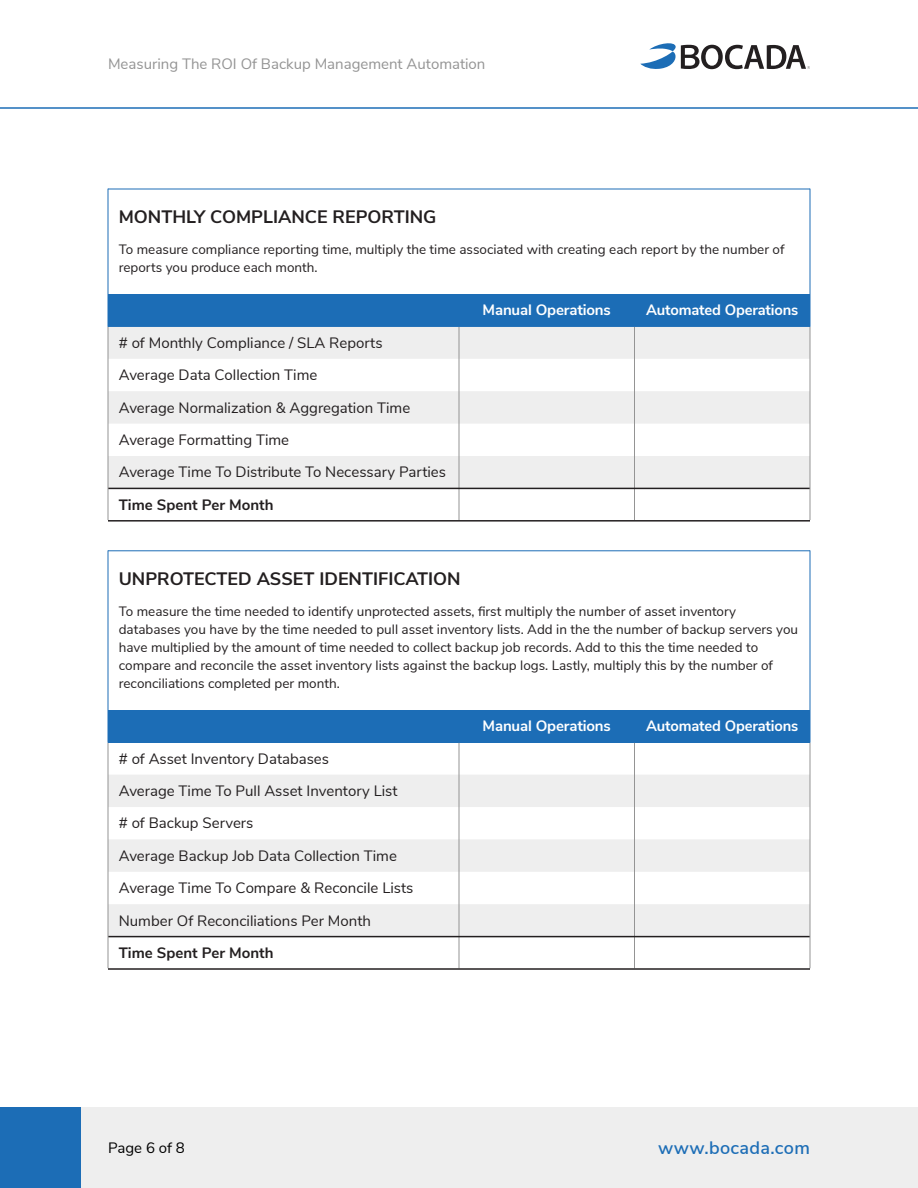
<style>
.page{position:relative;width:918px;height:1188px;background:#fff}
.page>*{position:absolute;margin:0;border:0;box-sizing:border-box;transform-origin:0 0}
.t1{font:700 18px "Nunito Sans";color:#231f20}
.t2{font:600 18px "Nunito Sans";letter-spacing:.02em;color:#1c6db6}
.t3{font:15px/32.4px "Nunito Sans";color:#231f20}
.t4{font:700 15px "Nunito Sans";letter-spacing:-.01em;color:#fff}
.t5{font:15px "Nunito Sans";color:#949494}
.t6{font:700 15px "Nunito Sans";color:#231f20}
.t7{font:15px "Nunito Sans";color:#000}
.t8{font:13.5px/18px "Nunito Sans";color:#231f20}
</style>
<div class="page">
<div style="left:0;top:1107px;width:918px;height:81px;background:#eee"></div>
<div style="left:0;top:1107px;width:81px;height:81px;background:#1c6db6"></div>
<hr style="left:0;top:107px;width:918px;height:2px;background:#1c6db6">
<svg style="left:640px;top:43px;width:170px;height:27px"></svg>
<div style="left:108px;top:294px;width:702px;height:32px;background:#1c6db6"></div>
<svg style="left:109px;top:327px;width:701px;height:161px;fill:#eee"></svg>
<hr style="left:108px;top:327px;width:1px;height:193px;background:#949494">
<hr style="left:459px;top:327px;width:1px;height:193px;background:#949494">
<hr style="left:634px;top:327px;width:1px;height:193px;background:#949494">
<hr style="left:810px;top:327px;width:1px;height:193px;background:#949494">
<hr style="left:108px;top:189px;width:1px;height:138px;background:#1c6db6">
<hr style="left:810px;top:189px;width:1px;height:138px;background:#1c6db6">
<hr style="left:108px;top:488px;width:702px;height:1px;background:#231f20">
<hr style="left:108px;top:520px;width:702px;height:2px;background:#231f20">
<hr style="left:108px;top:189px;width:702px;height:1px;background:#1c6db6">
<hr style="left:108px;top:326px;width:702px;height:1px;background:#1c6db6">
<svg style="left:109px;top:551px;width:701px;height:417px"></svg>
<div style="left:108px;top:710px;width:702px;height:32px;background:#1c6db6"></div>
<svg style="left:109px;top:775px;width:701px;height:161px;fill:#eee"></svg>
<hr style="left:108px;top:743px;width:1px;height:225px;background:#949494">
<hr style="left:459px;top:743px;width:1px;height:225px;background:#949494">
<hr style="left:634px;top:743px;width:1px;height:225px;background:#949494">
<hr style="left:810px;top:743px;width:1px;height:225px;background:#949494">
<hr style="left:108px;top:550px;width:1px;height:193px;background:#1c6db6">
<hr style="left:810px;top:550px;width:1px;height:193px;background:#1c6db6">
<hr style="left:108px;top:936px;width:702px;height:1px;background:#231f20">
<hr style="left:108px;top:968px;width:702px;height:2px;background:#231f20">
<hr style="left:108px;top:550px;width:702px;height:1px;background:#1c6db6">
<hr style="left:108px;top:742px;width:702px;height:1px;background:#1c6db6">
<p class="t5" style="left:108px;top:54px;width:379px">Measuring The ROI Of Backup Management Automation</p>
<h1 class="t1" style="left:119px;top:205px;width:319px">MONTHLY COMPLIANCE REPORTING</h1>
<p class="t8" style="left:119px;top:241px;width:667px">To measure compliance reporting time, multiply the time associated with creating each report by the number of reports you produce each month.</p>
<p class="t4" style="left:483px;top:300px;width:130px">Manual Operations</p>
<p class="t4" style="left:646px;top:300px;width:154px">Automated Operations</p>
<p class="t3" style="left:119px;top:327px;width:329px"># of Monthly Compliance / SLA Reports<br>Average Data Collection Time<br>Average Normalization &amp; Aggregation Time Average Formatting Time<br>Average Time To Distribute To Necessary Parties</p>
<p class="t6" style="left:119px;top:495px;width:156px">Time Spent Per Month</p>
<h1 class="t1" style="left:119px;top:567px;width:343px">UNPROTECTED ASSET IDENTIFICATION</h1>
<p class="t8" style="left:119px;top:603px;width:681px">To measure the time needed to identify unprotected assets, first multiply the number of asset inventory databases you have by the time needed to pull asset inventory lists. Add in the the number of backup servers you have multiplied by the amount of time needed to collect backup job records. Add to this the time needed to compare and reconcile the asset inventory lists against the backup logs. Lastly, multiply this by the number of reconciliations completed per month.</p>
<p class="t4" style="left:483px;top:716px;width:130px">Manual Operations</p>
<p class="t4" style="left:646px;top:716px;width:154px">Automated Operations</p>
<p class="t3" style="left:119px;top:743px;width:296px"># of Asset Inventory Databases<br>Average Time To Pull Asset Inventory List<br># of Backup Servers<br>Average Backup Job Data Collection Time Average Time To Compare &amp; Reconcile Lists Number Of Reconciliations Per Month</p>
<p class="t6" style="left:119px;top:943px;width:156px">Time Spent Per Month</p>
<p class="t7" style="left:108px;top:1138px;width:78px">Page 6 of 8</p>
<h1 class="t2" style="left:658px;top:1136px;width:153px">www.bocada.com</h1>
</div>
